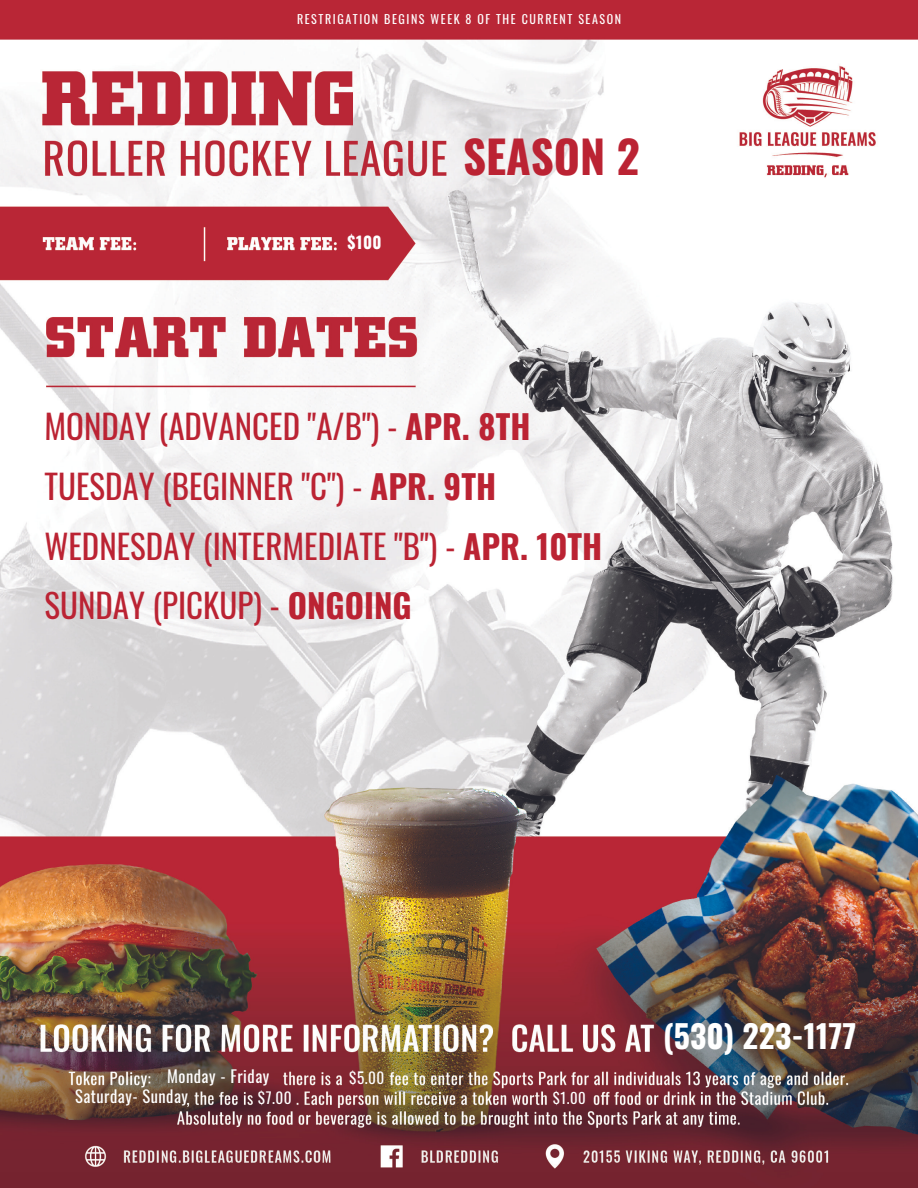
<style>
.page{position:relative;width:918px;height:1188px;background:#fff}
.page>*{position:absolute;margin:0;border:0;box-sizing:border-box;transform-origin:0 0}
.t1{font:700 44.85px "Oswald";color:#bb2333}
.t2{font:33px "Oswald";color:#bb2333}
.t3{font:700 31.8px "Oswald";color:#fff}
.t4{font:16.5px "Oswald";letter-spacing:.03em;color:#fff}
.t5{font:700 16.5px "Oswald";color:#fff}
.t6{font:15.3px "Oswald";color:#fff}
.t7{font:14.7px "Oswald";color:#fff}
.t8{font:12px "Oswald";letter-spacing:.13em;color:#fff}
.s1{font-weight:700}
</style>
<div class="page">
<img style="left:0;top:0;width:918px;height:1188px">
<p class="t8" style="left:297px;top:10px;width:326px">RESTRIGATION BEGINS WEEK 8 OF THE CURRENT SEASON</p>
<p class="t5" style="left:348px;top:230px;width:36px">$100</p>
<p class="t1" style="left:463px;top:121px;width:178px">SEASON 2</p>
<p class="t2" style="left:44px;top:401px;width:488px">MONDAY (ADVANCED "A/B") - <span class="s1">APR. 8TH</span></p>
<p class="t2" style="left:44px;top:461px;width:453px">TUESDAY (BEGINNER "C") - <span class="s1">APR. 9TH</span></p>
<p class="t2" style="left:44px;top:520px;width:559px">WEDNESDAY (INTERMEDIATE "B") - <span class="s1">APR. 10TH</span></p>
<p class="t2" style="left:44px;top:580px;width:369px">SUNDAY (PICKUP) - <span class="s1">ONGOING</span></p>
<p class="t4" style="left:167px;top:1064px;width:104px">Monday - Friday</p>
<p class="t6" style="left:349px;top:1065px;width:37px">$5.00</p>
<p class="t4" style="left:75px;top:1083px;width:115px">Saturday- Sunday</p>
<p class="t6" style="left:258px;top:1086px;width:35px">$7.00</p>
<p class="t7" style="left:553px;top:1086px;width:34px">$1.00</p>
<p class="t3" style="left:663px;top:1011px;width:195px">(530) 223-1177</p>
</div>
